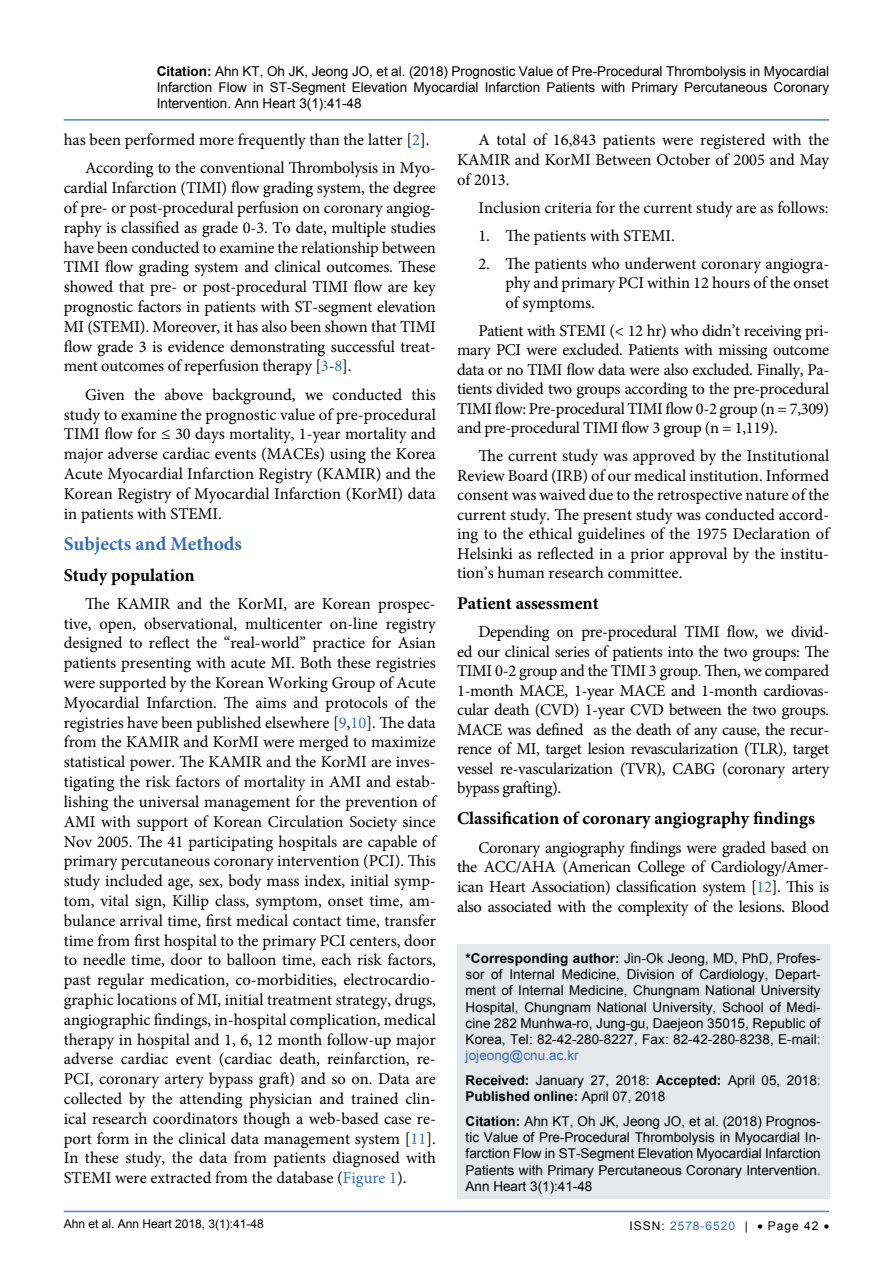
<style>
.page{position:relative;width:893px;height:1263px;background:#fff}
.page>*{position:absolute;margin:0;border:0;box-sizing:border-box;transform-origin:0 0}
.t1{font:700 19.5px "Minion Pro";color:#376fb7}
.t2{font:700 18px "Minion Pro";color:#000}
.t3{font:16.5px/19.8px "Minion Pro";color:#000;text-align:justify}
.t4{font:13.5px/16.2px "Arial";color:#000;text-align:justify}
.t5{font:12px "Arial";color:#000}
.t6{font:12px "Arial";letter-spacing:.08em;color:#376fb7}
.s1{font-weight:700}
.s2{color:#376fb7}
.s3{color:#000}
</style>
<div class="page">
<hr style="left:64px;top:1211px;width:765px;height:1px;background:#376fb7">
<hr style="left:64px;top:119px;width:765px;height:2px;background:#376fb7">
<div style="left:457px;top:945px;width:372px;height:254px;background:#e6e7e8"></div>
<p class="t4" style="left:157px;top:63px;width:674px"><span class="s1">Citation:</span> Ahn KT, Oh JK, Jeong JO, et al. (2018) Prognostic Value of Pre-Procedural Thrombolysis in Myocardial Infarction Flow in ST-Segment Elevation Myocardial Infarction Patients with Primary Percutaneous Coronary Intervention. Ann Heart 3(1):41-48</p>
<p class="t3" style="left:85px;top:126px;width:352px;line-height:28.3px;text-indent:-21px">has been performed more frequently than the latter [<span class="s2">2</span>].<br>According to the conventional Thrombolysis in Myo-</p>
<p class="t3" style="left:64px;top:178px;width:374px">cardial Infarction (TIMI) flow grading system, the degree of pre- or post-procedural perfusion on coronary angiog&shy;raphy is classified as grade 0-3. To date, multiple studies have been conducted to examine the relationship between TIMI flow grading system and clinical outcomes. These showed that pre- or post-procedural TIMI flow are key prognostic factors in patients with ST-segment elevation MI (STEMI). Moreover, it has also been shown that TIMI flow grade 3 is evidence demonstrating successful treat&shy;ment outcomes of reperfusion therapy [<span class="s2">3</span>-<span class="s2">8</span>].</p>
<p class="t3" style="left:64px;top:385px;width:374px;text-indent:21px">Given the above background, we conducted this study to examine the prognostic value of pre-procedural TIMI flow for ≤ 30 days mortality, 1-year mortality and major adverse cardiac events (MACEs) using the Korea Acute Myocardial Infarction Registry (KAMIR) and the Korean Registry of Myocardial Infarction (KorMI) data in patients with STEMI.</p>
<p class="t1" style="left:64px;top:530px;width:180px">Subjects and Methods</p>
<p class="t2" style="left:64px;top:562px;width:132px">Study population</p>
<p class="t3" style="left:64px;top:594px;width:374px;text-indent:21px">The KAMIR and the KorMI, are Korean prospec&shy;tive, open, observational, multicenter on-line registry designed to reflect the “real-world” practice for Asian patients presenting with acute MI. Both these registries were supported by the Korean Working Group of Acute Myocardial Infarction. The aims and protocols of the registries have been published elsewhere [<span class="s2">9</span>,<span class="s2">10</span>]. The data from the KAMIR and KorMI were merged to maximize statistical power. The KAMIR and the KorMI are inves&shy;tigating the risk factors of mortality in AMI and estab&shy;lishing the universal management for the prevention of AMI with support of Korean Circulation Society since Nov 2005. The 41 participating hospitals are capable of primary percutaneous coronary intervention (PCI). This study included age, sex, body mass index, initial symp&shy;tom, vital sign, Killip class, symptom, onset time, am&shy;bulance arrival time, first medical contact time, transfer time from first hospital to the primary PCI centers, door to needle time, door to balloon time, each risk factors, past regular medication, co-morbidities, electrocardio&shy;graphic locations of MI, initial treatment strategy, drugs, angiographic findings, in-hospital complication, medical therapy in hospital and 1, 6, 12 month follow-up major adverse cardiac event (cardiac death, reinfarction, re-PCI, coronary artery bypass graft) and so on. Data are collected by the attending physician and trained clin&shy;ical research coordinators though a web-based case re&shy;port form in the clinical data management system [<span class="s2">11</span>].<br>In these study, the data from patients diagnosed with STEMI were extracted from the database (<span class="s2">Figure 1</span>).</p>
<p class="t3" style="left:457px;top:130px;width:374px;text-indent:21px">A total of 16,843 patients were registered with the KAMIR and KorMI Between October of 2005 and May of 2013.</p>
<p class="t3" style="left:478px;top:198px;width:352px">Inclusion criteria for the current study are as follows:</p>
<p class="t3" style="left:478px;top:226px;width:198px">1. The patients with STEMI.</p>
<p class="t3" style="left:505px;top:254px;width:325px;text-indent:-27px">2. The patients who underwent coronary angiogra&shy;phy and primary PCI within 12 hours of the onset of symptoms.</p>
<p class="t3" style="left:457px;top:321px;width:374px;text-indent:21px">Patient with STEMI (&lt; 12 hr) who didn’t receiving pri&shy;mary PCI were excluded. Patients with missing outcome data or no TIMI flow data were also excluded. Finally, Pa&shy;tients divided two groups according to the pre-procedural TIMI flow: Pre-procedural TIMI flow 0-2 group (n = 7,309) and pre-procedural TIMI flow 3 group (n = 1,119).</p>
<p class="t3" style="left:457px;top:446px;width:374px;text-indent:21px">The current study was approved by the Institutional Review Board (IRB) of our medical institution. Informed consent was waived due to the retrospective nature of the current study. The present study was conducted accord&shy;ing to the ethical guidelines of the 1975 Declaration of Helsinki as reflected in a prior approval by the institu&shy;tion’s human research committee.</p>
<p class="t2" style="left:457px;top:591px;width:143px">Patient assessment</p>
<p class="t3" style="left:457px;top:622px;width:374px;text-indent:21px">Depending on pre-procedural TIMI flow, we divid&shy;ed our clinical series of patients into the two groups: The TIMI 0-2 group and the TIMI 3 group. Then, we compared 1-month MACE, 1-year MACE and 1-month cardiovas&shy;cular death (CVD) 1-year CVD between the two groups.<br>MACE was defined as the death of any cause, the recur&shy;rence of MI, target lesion revascularization (TLR), target vessel re-vascularization (TVR), CABG (coronary artery bypass grafting).</p>
<p class="t2" style="left:457px;top:806px;width:359px">Classification of coronary angiography findings</p>
<p class="t3" style="left:457px;top:837px;width:374px;text-indent:21px">Coronary angiography findings were graded based on the ACC/AHA (American College of Cardiology/Amer&shy;ican Heart Association) classification system [<span class="s2">12</span>]. This is also associated with the complexity of the lesions. Blood</p>
<p class="t4" style="left:466px;top:950px;width:357px"><span class="s1">*Corresponding author:</span> Jin-Ok Jeong, MD, PhD, Profes&shy;sor of Internal Medicine, Division of Cardiology, Depart&shy;ment of Internal Medicine, Chungnam National University Hospital, Chungnam National University, School of Medi&shy;cine 282 Munhwa-ro, Jung-gu, Daejeon 35015, Republic of Korea, Tel: 82-42-280-8227, Fax: 82-42-280-8238, E-mail:</p>
<p class="t4" style="left:466px;top:1043px;width:357px;line-height:24.8px"><span class="s2">jojeong@cnu.ac.kr<br></span><span class="s1">Received:</span> January 27, 2018: <span class="s1">Accepted:</span> April 05, 2018:</p>
<p class="t4" style="left:466px;top:1084px;width:357px;line-height:24.8px"><span class="s1">Published online:</span> April 07, 2018<br><span class="s1">Citation:</span> Ahn KT, Oh JK, Jeong JO, et al. (2018) Prognos-</p>
<p class="t4" style="left:466px;top:1129px;width:357px">tic Value of Pre-Procedural Thrombolysis in Myocardial In&shy;farction Flow in ST-Segment Elevation Myocardial Infarction Patients with Primary Percutaneous Coronary Intervention.<br>Ann Heart 3(1):41-48</p>
<p class="t5" style="left:64px;top:1215px;width:202px">Ahn et al. Ann Heart 2018, 3(1):41-48</p>
<p class="t6" style="left:630px;top:1217px;width:120px"><span class="s3">ISSN:</span> 2578-6520 <span class="s3">|</span></p>
<p class="t5" style="left:757px;top:1218px;width:73px">• Page 42 •</p>
</div>
